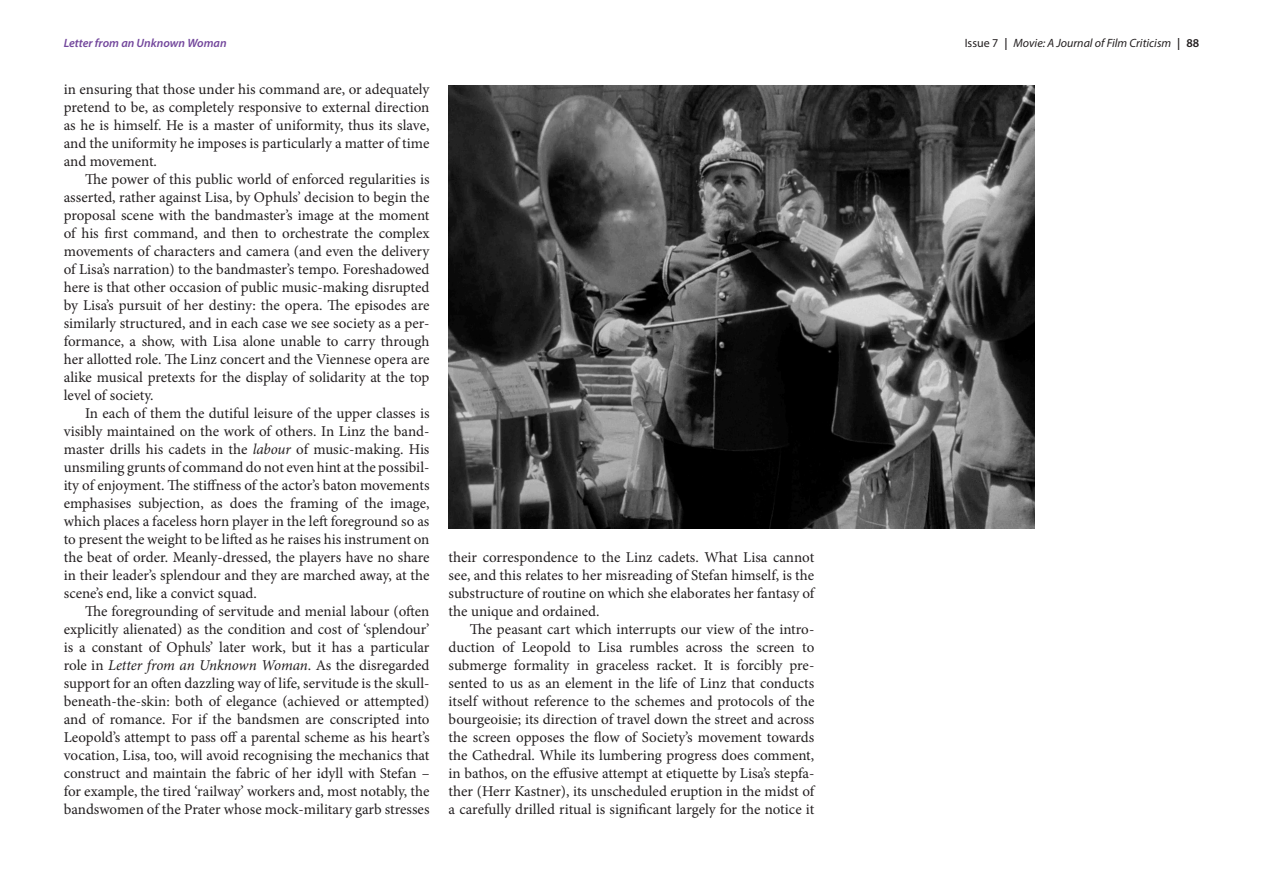
<style>
.page{position:relative;width:1263px;height:893px;background:#fff}
.page>*{position:absolute;margin:0;border:0;box-sizing:border-box;transform-origin:0 0}
.t1{font:15px/18px "Minion Pro";color:#231f20;text-align:justify}
.t2{font:italic 12px "Myriad Pro";color:#231f20}
.t3{font:italic 600 12px "Myriad Pro";color:#73479c}
.s1{font-style:normal}
.s2{font-weight:600;font-style:normal}
.s3{font-style:italic}
</style>
<div class="page">
<img style="left:449px;top:85px;width:586px;height:444px">
<p class="t3" style="left:64px;top:36px;width:164px">Letter from an Unknown Woman</p>
<p class="t2" style="left:965px;top:36px;width:236px"><span class="s1">Issue 7</span> <span class="s2">|</span> Movie: A Journal of Film Criticism <span class="s2">| 88</span></p>
<p class="t1" style="left:64px;top:80px;width:367px">in ensuring that those under his command are, or adequately pretend to be, as completely responsive to external direction as he is himself. He is a master of uniformity, thus its slave, and the uniformity he imposes is particularly a matter of time and movement.</p>
<p class="t1" style="left:64px;top:170px;width:367px;text-indent:21px">The power of this public world of enforced regularities is asserted, rather against Lisa, by Ophuls’ decision to begin the proposal scene with the bandmaster’s image at the moment of his first command, and then to orchestrate the complex movements of characters and camera (and even the delivery of Lisa’s narration) to the bandmaster’s tempo. Foreshadowed here is that other occasion of public music-making disrupted by Lisa’s pursuit of her destiny: the opera. The episodes are similarly structured, and in each case we see society as a per&shy;formance, a show, with Lisa alone unable to carry through her allotted role. The Linz concert and the Viennese opera are alike musical pretexts for the display of solidarity at the top level of society.</p>
<p class="t1" style="left:64px;top:404px;width:367px;text-indent:21px">In each of them the dutiful leisure of the upper classes is visibly maintained on the work of others. In Linz the band&shy;master drills his cadets in the <span class="s3">labour</span> of music-making. His unsmiling grunts of command do not even hint at the possibil&shy;ity of enjoyment. The stiffness of the actor’s baton movements emphasises subjection, as does the framing of the image, which places a faceless horn player in the left foreground so as to present the weight to be lifted as he raises his instrument on the beat of order. Meanly-dressed, the players have no share in their leader’s splendour and they are marched away, at the scene’s end, like a convict squad.</p>
<p class="t1" style="left:64px;top:602px;width:367px;text-indent:21px">The foregrounding of servitude and menial labour (often explicitly alienated) as the condition and cost of ‘splendour’ is a constant of Ophuls’ later work, but it has a particular role in <span class="s3">Letter from an Unknown Woman</span>. As the disregarded support for an often dazzling way of life, servitude is the skull&shy;beneath-the-skin: both of elegance (achieved or attempted) and of romance. For if the bandsmen are conscripted into Leopold’s attempt to pass off a parental scheme as his heart’s vocation, Lisa, too, will avoid recognising the mechanics that construct and maintain the fabric of her idyll with Stefan – for example, the tired ‘railway’ workers and, most notably, the bandswomen of the Prater whose mock-military garb stresses</p>
<p class="t1" style="left:449px;top:548px;width:367px">their correspondence to the Linz cadets. What Lisa cannot see, and this relates to her misreading of Stefan himself, is the substructure of routine on which she elaborates her fantasy of the unique and ordained.</p>
<p class="t1" style="left:449px;top:620px;width:367px;text-indent:21px">The peasant cart which interrupts our view of the intro&shy;duction of Leopold to Lisa rumbles across the screen to submerge formality in graceless racket. It is forcibly pre&shy;sented to us as an element in the life of Linz that conducts itself without reference to the schemes and protocols of the bourgeoisie; its direction of travel down the street and across the screen opposes the flow of Society’s movement towards the Cathedral. While its lumbering progress does comment, in bathos, on the effusive attempt at etiquette by Lisa’s stepfa&shy;ther (Herr Kastner), its unscheduled eruption in the midst of a carefully drilled ritual is significant largely for the notice it</p>
</div>
